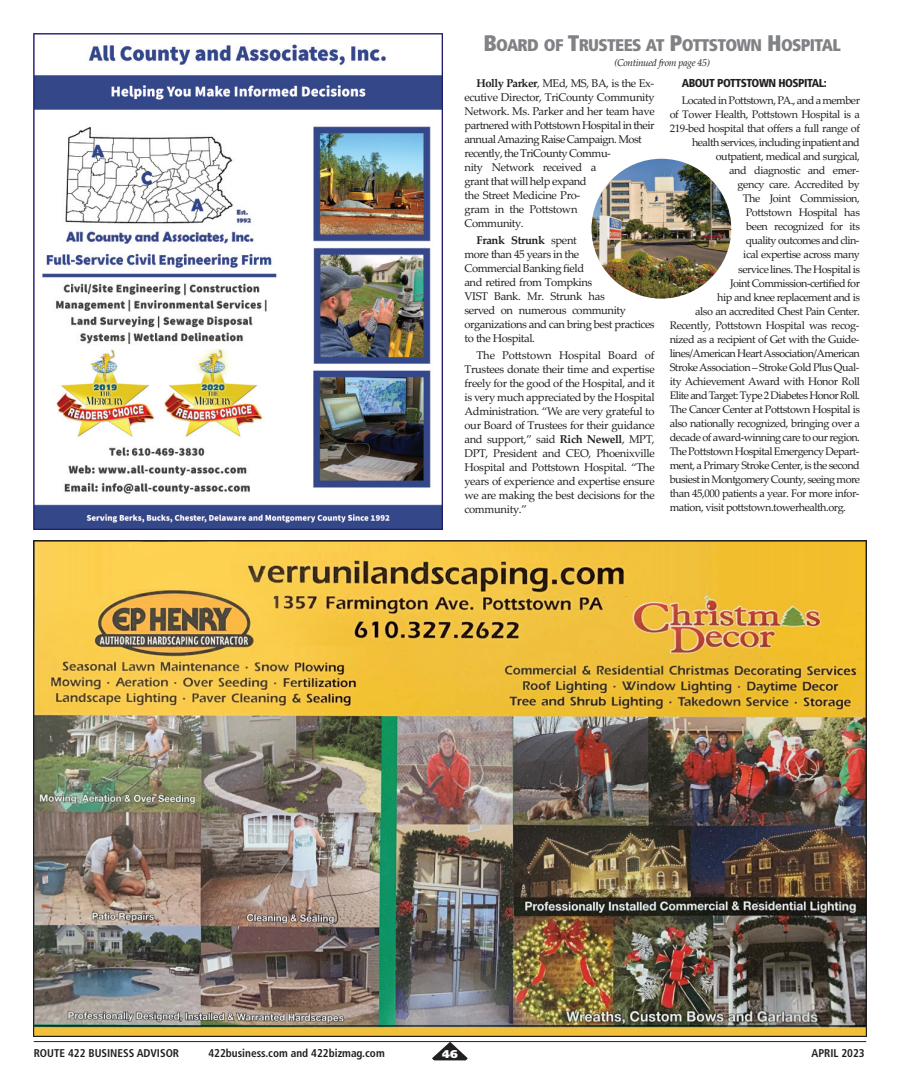
<style>
.page{position:relative;width:900px;height:1092px;background:#fff}
.page>*{position:absolute;margin:0;border:0;box-sizing:border-box;transform-origin:0 0}
.t1{font:900 condensed 16.88px "Frutiger";letter-spacing:-.04em;color:#808285}
.t2{font:900 condensed 11.5px "Frutiger";letter-spacing:-.04em;color:#231f20}
.t3{font:11.25px/14px "Palatino Linotype";letter-spacing:-.04em;color:#231f20}
.t4{font:700 condensed 11.25px "Frutiger";color:#231f20}
.t5{font:900 11.25px "Frutiger";color:#fff}
.t6{font:11px "Palatino Linotype";letter-spacing:-.045em;color:#231f20}
.t7{font:italic 10px "Palatino Linotype";letter-spacing:-.04em;color:#231f20}
.s1{font-size:22.5px}
.s2{font-weight:700}
</style>
<div class="page">
<hr style="left:34px;top:1041px;width:832px;height:1px;background:#231f20">
<svg style="left:432px;top:1041px;width:36px;height:19px"></svg>
<img style="left:592px;top:159px;width:139px;height:139px;border-radius:50%">
<img style="left:34px;top:34px;width:408px;height:495px">
<img style="left:34px;top:541px;width:833px;height:495px">
<h1 class="t1" style="left:483px;top:38px;width:359px"><span class="s1">B</span>OARD OF <span class="s1">T</span>RUSTEES AT <span class="s1">P</span>OTTSTOWN <span class="s1">H</span>OSPITAL</h1>
<p class="t7" style="left:614px;top:56px;width:97px">(Continued from page 45)</p>
<p class="t3" style="left:464px;top:76px;width:192px;text-indent:12px"><span class="s2">Holly Parker</span>, MEd, MS, BA, is the Ex&shy;ecutive Director, TriCounty Community<br>Network. Ms. Parker and her team have partnered with Pottstown Hospital in their annualAmazing Raise Campaign. Most recently, the TriCounty Commu-<br>nity Network received a<br>grant that will help expand<br>the Street Medicine Pro-<br>gram in the Pottstown<br>Community.</p>
<p class="t3" style="left:464px;top:233px;width:192px;text-indent:12px"><span class="s2">Frank Strunk</span> spent<br>more than 45 years in the<br>Commercial Banking field<br>and retired from Tompkins<br>VIST Bank. Mr. Strunk has<br>served on numerous community organizations and can bring best practices to the Hospital.</p>
<p class="t3" style="left:464px;top:348px;width:192px;text-align:justify;text-indent:12px">The Pottstown Hospital Board of Trustees donate their time and expertise freely for the good of the Hospital, and it is very much appreciated by the Hospital Administration. “We are very grateful to our Board of Trustees for their guidance and support,” said <span class="s2">Rich Newell</span>, MPT, DPT, President and CEO, Phoenixville Hospital and Pottstown Hospital. “The years of experience and expertise ensure we are making the best decisions for the community.”</p>
<p class="t2" style="left:682px;top:79px;width:147px">ABOUT POTTSTOWN HOSPITAL:</p>
<p class="t6" style="left:682px;top:94px;width:180px">Located in Pottstown, PA., and a member</p>
<p class="t6" style="left:670px;top:108px;width:192px">of Tower Health, Pottstown Hospital is a</p>
<p class="t6" style="left:670px;top:122px;width:192px">219-bed hospital that offers a full range of</p>
<p class="t6" style="left:692px;top:136px;width:169px">health services, including inpatient and</p>
<p class="t6" style="left:716px;top:150px;width:146px">outpatient, medical and surgical,</p>
<p class="t6" style="left:729px;top:164px;width:132px">and diagnostic and emer-</p>
<p class="t6" style="left:738px;top:178px;width:124px">gency care. Accredited by</p>
<p class="t6" style="left:743px;top:192px;width:119px">The Joint Commission,</p>
<p class="t6" style="left:746px;top:206px;width:116px">Pottstown Hospital has</p>
<p class="t6" style="left:746px;top:220px;width:115px">been recognized for its</p>
<p class="t6" style="left:746px;top:234px;width:115px">quality outcomes and clin-</p>
<p class="t6" style="left:743px;top:248px;width:118px">ical expertise across many</p>
<p class="t6" style="left:738px;top:262px;width:123px">service lines. The Hospital is</p>
<p class="t6" style="left:730px;top:276px;width:131px">Joint Commission-certified for</p>
<p class="t6" style="left:717px;top:290px;width:144px">hip and knee replacement and is</p>
<p class="t6" style="left:695px;top:304px;width:166px">also an accredited Chest Pain Center.</p>
<p class="t6" style="left:670px;top:318px;width:191px">Recently, Pottstown Hospital was recog-</p>
<p class="t6" style="left:670px;top:332px;width:191px">nized as a recipient of Get with the Guide-</p>
<p class="t6" style="left:670px;top:346px;width:192px">lines/American HeartAssociation/American</p>
<p class="t6" style="left:670px;top:360px;width:191px">StrokeAssociation – Stroke Gold Plus Qual-</p>
<p class="t6" style="left:670px;top:374px;width:192px">ity Achievement Award with Honor Roll</p>
<p class="t6" style="left:670px;top:388px;width:192px">Elite and Target: Type 2 Diabetes Honor Roll.</p>
<p class="t6" style="left:670px;top:402px;width:192px">The Cancer Center at Pottstown Hospital is</p>
<p class="t6" style="left:670px;top:416px;width:192px">also nationally recognized, bringing over a</p>
<p class="t6" style="left:670px;top:430px;width:192px">decade of award-winning care to our region.</p>
<p class="t6" style="left:670px;top:444px;width:191px">The Pottstown Hospital Emergency Depart-</p>
<p class="t6" style="left:670px;top:458px;width:192px">ment, a Primary Stroke Center, is the second</p>
<p class="t6" style="left:670px;top:472px;width:192px">busiest in Montgomery County, seeing more</p>
<p class="t6" style="left:670px;top:486px;width:191px">than 45,000 patients a year. For more infor-</p>
<p class="t6" style="left:670px;top:500px;width:178px">mation, visit pottstown.towerhealth.org.</p>
<p class="t4" style="left:34px;top:1048px;width:147px">ROUTE 422 BUSINESS ADVISOR</p>
<p class="t4" style="left:208px;top:1048px;width:178px">422business.com and 422bizmag.com</p>
<p class="t5" style="left:442px;top:1049px;width:17px">46</p>
<p class="t4" style="left:811px;top:1048px;width:55px">APRIL 2023</p>
</div>
